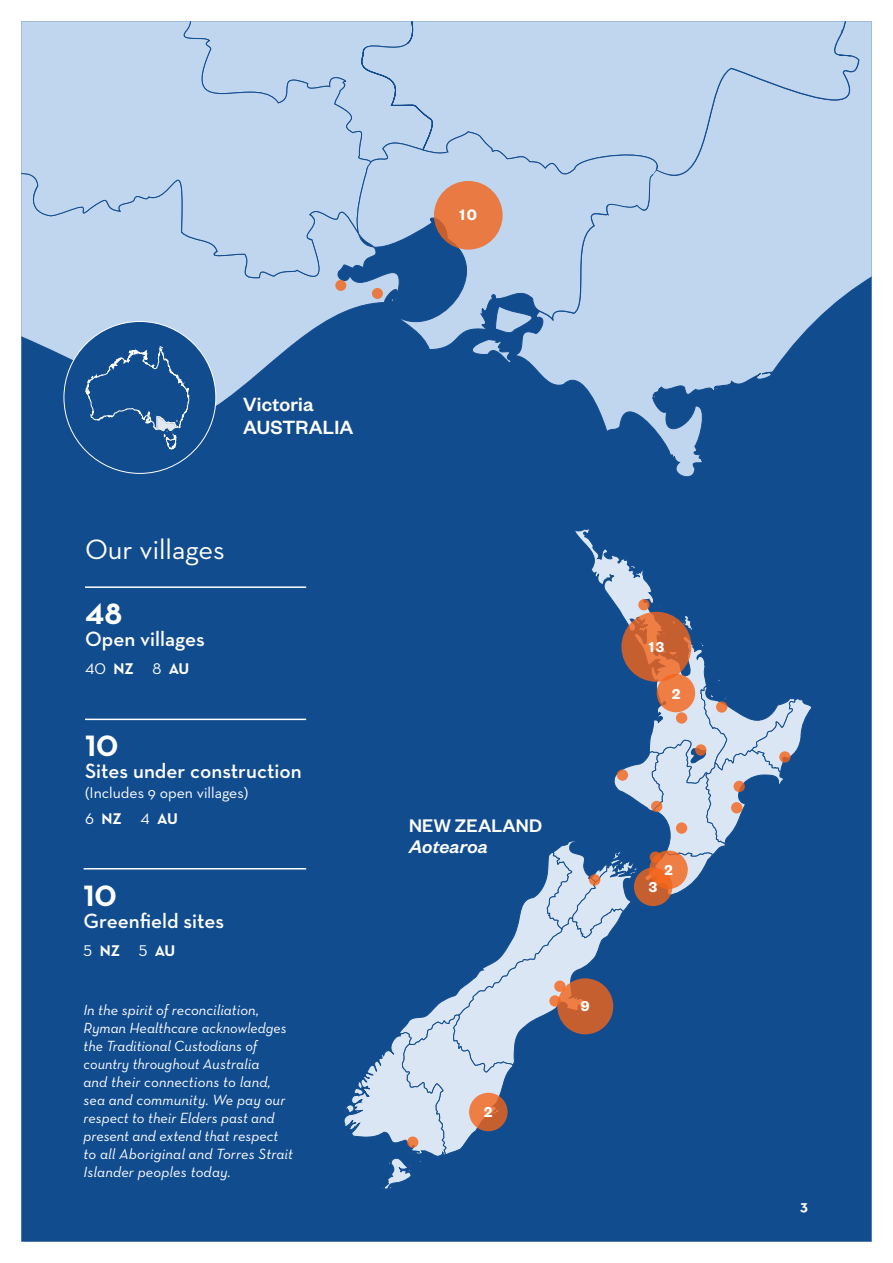
<style>
.page{position:relative;width:893px;height:1263px;background:#fff}
.page>*{position:absolute;margin:0;border:0;box-sizing:border-box;transform-origin:0 0}
.t1{font:700 30px "Neutraface Text";color:#fff}
.t2{font:28.5px "Neutraface Text";color:#fff}
.t3{font:600 21px "Neutraface Text";color:#fff}
.t4{font:500 21px/22.5px "Founders Grotesk";letter-spacing:.01em;color:#fff}
.t5{font:500 20.1px "Founders Grotesk";letter-spacing:.01em;color:#fff}
.t6{font:italic 500 20.1px "Founders Grotesk";letter-spacing:.01em;color:#fff}
.t7{font:600 16.5px "Founders Grotesk";color:#fff}
.t8{font:15.75px/26.1px "Neutraface Text";color:#fff}
.t9{font:700 15.75px "Neutraface Text";letter-spacing:-.02em;color:#fff}
.t10{font:600 15.75px "Founders Grotesk";color:#fff}
.t11{font:italic 15px/18px "Neutraface Text";color:#fff}
.t12{font:700 15px "Neutraface Text";color:#fff}
.s1{font-weight:400}
.s2{font-weight:700}
</style>
<div class="page">
<div style="left:21px;top:350px;width:851px;height:892px;background:#114c8f"></div>
<svg style="left:21px;top:278px;width:380px;height:143px;background:#769bc5"></svg>
<svg style="left:466px;top:350px;width:21px;height:13px"></svg>
<svg style="left:487px;top:176px;width:385px;height:301px;background:#6e95c1"></svg>
<div style="left:21px;top:152px;width:336px;height:126px;background:#c0d5ee"></div>
<div style="left:352px;top:152px;width:520px;height:24px;background:#c0d5ee"></div>
<div style="left:21px;top:21px;width:851px;height:131px;background:#c0d5ee"></div>
<svg style="left:357px;top:131px;width:300px;height:219px;background:#9cb9da"></svg>
<svg style="left:434px;top:181px;width:69px;height:69px;background:#e57944"></svg>
<div style="left:372px;top:288px;width:11px;height:11px;background:#e97a43;border-radius:50%"></div>
<div style="left:335px;top:280px;width:11px;height:11px;background:#e97a43;border-radius:50%"></div>
<div style="left:64px;top:321px;width:152px;height:152px;background:#114c8f;border-radius:50%"></div>
<svg style="left:85px;top:345px;width:105px;height:106px"></svg>
<div style="left:313px;top:726px;width:521px;height:464px;background:#114c8f"></div>
<div style="left:313px;top:524px;width:521px;height:202px;background:#114c8f"></div>
<svg style="left:343px;top:528px;width:470px;height:662px;background:#30649e"></svg>
<svg style="left:407px;top:1136px;width:11px;height:12px"></svg>
<svg style="left:469px;top:1093px;width:39px;height:38px"></svg>
<svg style="left:557px;top:978px;width:56px;height:56px;background:#c96234"></svg>
<svg style="left:554px;top:980px;width:12px;height:12px"></svg>
<svg style="left:634px;top:867px;width:38px;height:39px"></svg>
<svg style="left:649px;top:850px;width:39px;height:39px"></svg>
<svg style="left:589px;top:874px;width:11px;height:11px"></svg>
<svg style="left:676px;top:822px;width:11px;height:12px"></svg>
<svg style="left:651px;top:801px;width:11px;height:11px"></svg>
<svg style="left:617px;top:769px;width:11px;height:12px"></svg>
<svg style="left:695px;top:744px;width:11px;height:12px"></svg>
<div style="left:731px;top:802px;width:11px;height:11px;background:#ef7e45;border-radius:50%"></div>
<svg style="left:733px;top:781px;width:12px;height:11px"></svg>
<svg style="left:779px;top:751px;width:12px;height:12px"></svg>
<svg style="left:716px;top:701px;width:11px;height:12px"></svg>
<svg style="left:638px;top:599px;width:12px;height:11px"></svg>
<div style="left:657px;top:674px;width:38px;height:38px;background:#ef7e45;border-radius:50%"></div>
<svg style="left:621px;top:612px;width:70px;height:70px;background:#d06837"></svg>
<svg style="left:650px;top:851px;width:11px;height:12px"></svg>
<svg style="left:549px;top:995px;width:12px;height:12px"></svg>
<svg style="left:676px;top:712px;width:11px;height:12px"></svg>
<hr style="left:85px;top:719px;width:221px;height:1px;background:#fff">
<hr style="left:84px;top:868px;width:222px;height:1px;background:#fff">
<hr style="left:85px;top:586px;width:221px;height:2px;background:#fff">
<p class="t7" style="left:460px;top:205px;width:19px">10</p>
<h3 class="t4" style="left:243px;top:392px;width:112px">Victoria<br>AUSTRALIA</h3>
<h2 class="t2" style="left:85px;top:531px;width:141px">Our villages</h2>
<h1 class="t1" style="left:85px;top:595px;width:39px">48</h1>
<h3 class="t3" style="left:85px;top:626px;width:121px">Open villages</h3>
<p class="t9" style="left:85px;top:659px;width:106px"><span class="s1">40</span> NZ <span class="s1">8</span> AU</p>
<h1 class="t1" style="left:85px;top:727px;width:35px">10</h1>
<h3 class="t3" style="left:85px;top:758px;width:218px">Sites under construction</h3>
<p class="t8" style="left:85px;top:779px;width:165px">(Includes 9 open villages)<br>6 <span class="s2">NZ</span> 4 <span class="s2">AU</span></p>
<h1 class="t1" style="left:84px;top:876px;width:35px">10</h1>
<h3 class="t3" style="left:84px;top:907px;width:142px">Greenfield sites</h3>
<p class="t9" style="left:84px;top:940px;width:93px"><span class="s1">5</span> NZ <span class="s1">5</span> AU</p>
<p class="t11" style="left:84px;top:1001px;width:211px">In the spirit of reconciliation,<br>Ryman Healthcare acknowledges the Traditional Custodians of country throughout Australia<br>and their connections to land, sea and community. We pay our respect to their Elders past and present and extend that respect to all Aboriginal and Torres Strait<br>Islander peoples today.</p>
<h3 class="t5" style="left:409px;top:813px;width:135px">NEW ZEALAND</h3>
<h3 class="t6" style="left:409px;top:834px;width:80px">Aotearoa</h3>
<p class="t10" style="left:484px;top:1102px;width:10px">2</p>
<p class="t10" style="left:581px;top:996px;width:10px">9</p>
<p class="t10" style="left:649px;top:637px;width:17px">13</p>
<p class="t10" style="left:672px;top:684px;width:10px">2</p>
<p class="t10" style="left:664px;top:860px;width:10px">2</p>
<p class="t10" style="left:649px;top:877px;width:10px">3</p>
<p class="t12" style="left:800px;top:1196px;width:9px">3</p>
</div>
